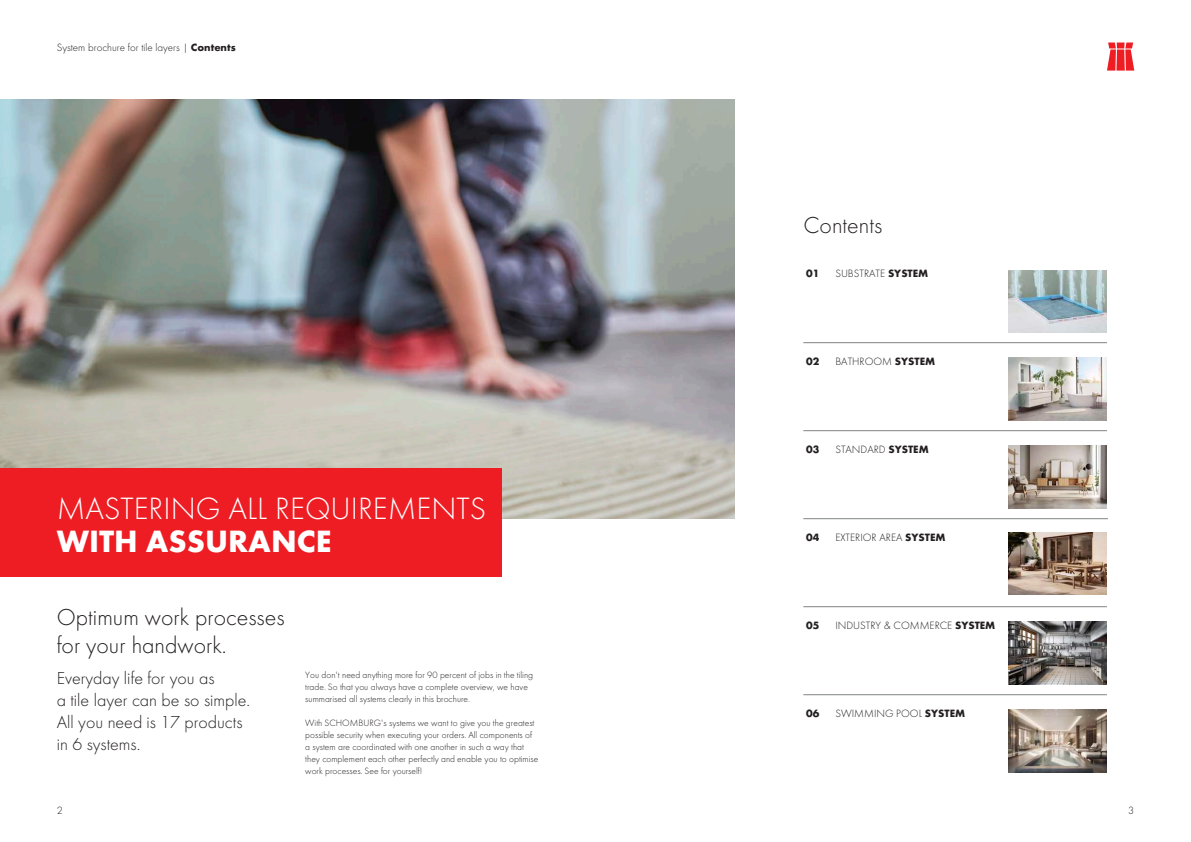
<style>
.page{position:relative;width:1191px;height:842px;background:#fff}
.page>*{position:absolute;margin:0;border:0;box-sizing:border-box;transform-origin:0 0}
.t1{font:300 32px "Futura TOT";color:#fff}
.t2{font:700 32px "Futura TOT";color:#fff}
.t3{font:300 24px/28px "Futura TOT";color:#231f20}
.t4{font:300 18px/22px "Futura TOT";color:#231f20}
.t5{font:300 11px "Futura TOT";color:#231f20}
.t6{font:700 11px "Futura TOT";color:#231f20}
.t7{font:300 9.5px/12px "Futura TOT";color:#231f20}
.s1{font-weight:700}
</style>
<div class="page">
<svg style="left:1107px;top:43px;width:27px;height:28px"></svg>
<img style="left:0;top:99px;width:735px;height:420px">
<div style="left:0;top:468px;width:502px;height:108px;background:#ee1d23"></div>
<hr style="left:803px;top:342px;width:304px;height:1px;background:#808285">
<hr style="left:803px;top:430px;width:304px;height:1px;background:#808285">
<hr style="left:803px;top:518px;width:304px;height:1px;background:#808285">
<hr style="left:803px;top:606px;width:304px;height:1px;background:#808285">
<hr style="left:803px;top:694px;width:304px;height:1px;background:#808285">
<img style="left:1008px;top:358px;width:99px;height:62px">
<img style="left:1008px;top:446px;width:99px;height:63px">
<img style="left:1008px;top:270px;width:99px;height:63px">
<img style="left:1008px;top:622px;width:99px;height:62px">
<img style="left:1008px;top:710px;width:99px;height:62px">
<img style="left:1008px;top:532px;width:99px;height:63px">
<p class="t5" style="left:57px;top:41px;width:180px">System brochure for tile layers | <span class="s1">Contents</span></p>
<h1 class="t1" style="left:57px;top:490px;width:431px">MASTERING ALL REQUIREMENTS</h1>
<h1 class="t2" style="left:57px;top:521px;width:276px">WITH ASSURANCE</h1>
<h2 class="t3" style="left:57px;top:603px;width:229px">Optimum work processes for your handwork.</h2>
<h3 class="t4" style="left:57px;top:667px;width:195px">Everyday life for you as<br>a tile layer can be so simple.<br>All you need is 17 products in 6 systems.</h3>
<p class="t7" style="left:305px;top:669px;width:229px">You don't need anything more for 90 percent of jobs in the tiling trade. So that you always have a complete overview, we have summarised all systems clearly in this brochure.</p>
<p class="t7" style="left:305px;top:717px;width:235px">With SCHOMBURG's systems we want to give you the greatest possible security when executing your orders. All components of a system are coordinated with one another in such a way that they complement each other perfectly and enable you to optimise work processes. See for yourself!</p>
<h2 class="t3" style="left:803px;top:211px;width:80px">Contents</h2>
<p class="t6" style="left:806px;top:267px;width:15px">01</p>
<p class="t5" style="left:835px;top:267px;width:94px">SUBSTRATE <span class="s1">SYSTEM</span></p>
<p class="t6" style="left:806px;top:355px;width:15px">02</p>
<p class="t5" style="left:835px;top:355px;width:101px">BATHROOM <span class="s1">SYSTEM</span></p>
<p class="t6" style="left:806px;top:443px;width:15px">03</p>
<p class="t5" style="left:835px;top:443px;width:95px">STANDARD <span class="s1">SYSTEM</span></p>
<p class="t6" style="left:806px;top:531px;width:15px">04</p>
<p class="t5" style="left:835px;top:531px;width:112px">EXTERIOR AREA <span class="s1">SYSTEM</span></p>
<p class="t6" style="left:806px;top:619px;width:15px">05</p>
<p class="t5" style="left:835px;top:619px;width:161px">INDUSTRY &amp; COMMERCE <span class="s1">SYSTEM</span></p>
<p class="t6" style="left:806px;top:707px;width:15px">06</p>
<p class="t5" style="left:835px;top:707px;width:131px">SWIMMING POOL <span class="s1">SYSTEM</span></p>
<p class="t5" style="left:57px;top:804px;width:8px">2</p>
<p class="t5" style="left:1128px;top:804px;width:8px">3</p>
</div>
